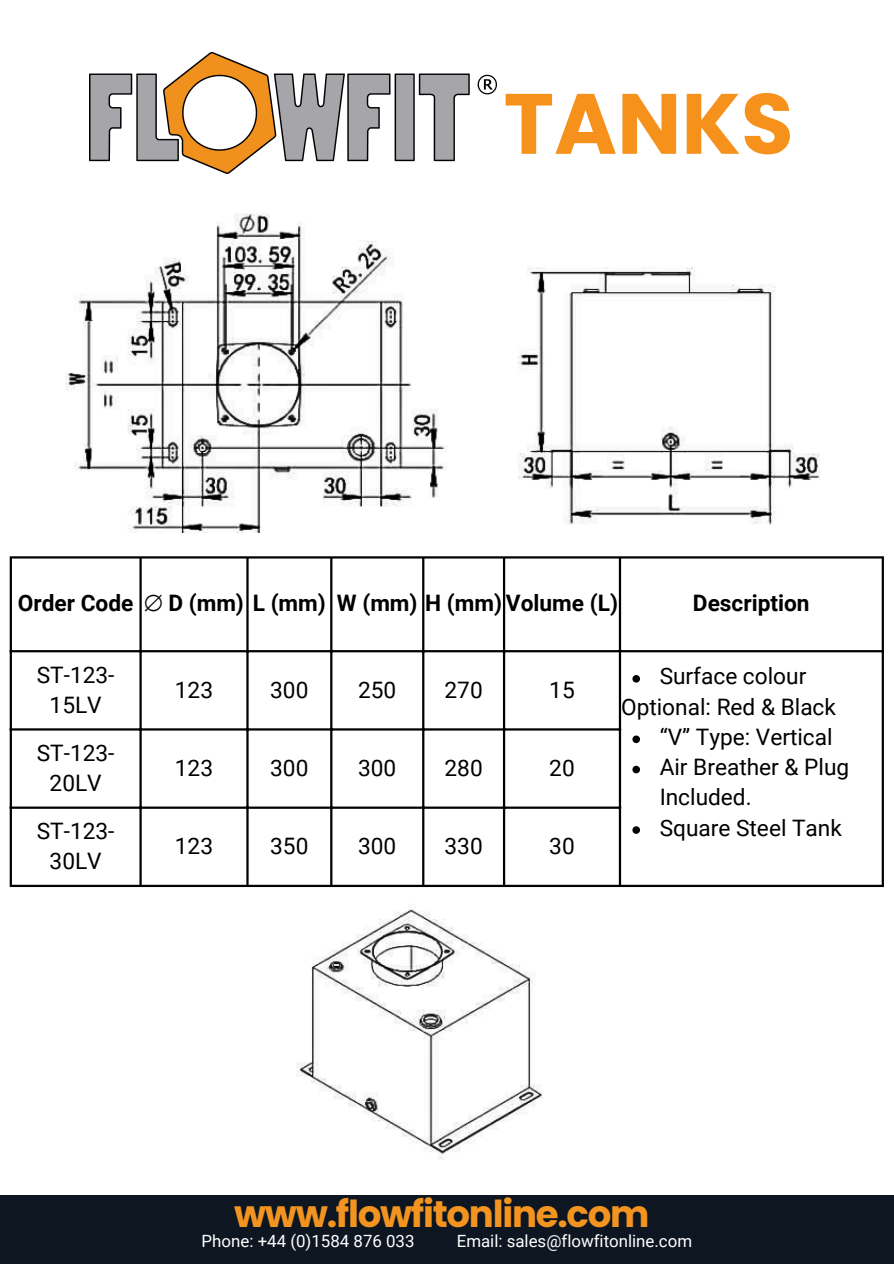
<style>
.page{position:relative;width:894px;height:1264px;background:#fff}
.page>*{position:absolute;margin:0;border:0;box-sizing:border-box;transform-origin:0 0}
.t1{font:700 85.35px "Poppins";color:#f6921c}
.t2{font:700 37.05px "Poppins";letter-spacing:-.035em;color:#f39420}
.t3{font:22.65px/30.3px "Roboto";color:#000;text-align:center}
.t4{font:700 22.65px "Roboto";color:#000}
.t5{font:16.8px "Roboto";color:#fff}
.s1{font-family:"Free Sans";font-weight:400}
</style>
<div class="page">
<img style="left:89px;top:53px;width:408px;height:120px">
<div style="left:0;top:1194px;width:893px;height:69px;background:#0d1621"></div>
<img style="left:65px;top:213px;width:755px;height:319px">
<svg style="left:632px;top:675px;width:7px;height:7px"></svg>
<svg style="left:632px;top:735px;width:7px;height:8px"></svg>
<svg style="left:632px;top:765px;width:7px;height:8px"></svg>
<svg style="left:632px;top:826px;width:7px;height:7px"></svg>
<hr style="left:10px;top:558px;width:2px;height:326px;background:#000">
<hr style="left:139px;top:558px;width:3px;height:326px;background:#000">
<hr style="left:246px;top:558px;width:2px;height:326px;background:#000">
<hr style="left:330px;top:558px;width:2px;height:326px;background:#000">
<hr style="left:422px;top:558px;width:2px;height:326px;background:#000">
<hr style="left:503px;top:558px;width:2px;height:326px;background:#000">
<hr style="left:618px;top:558px;width:3px;height:326px;background:#000">
<hr style="left:881px;top:558px;width:2px;height:326px;background:#000">
<hr style="left:10px;top:556px;width:873px;height:2px;background:#000">
<hr style="left:10px;top:650px;width:873px;height:2px;background:#000">
<hr style="left:10px;top:728px;width:611px;height:2px;background:#000">
<hr style="left:10px;top:806px;width:611px;height:2px;background:#000">
<hr style="left:10px;top:884px;width:873px;height:3px;background:#000">
<img style="left:296px;top:909px;width:247px;height:250px">
<h3 class="t1" style="left:503px;top:64px;width:291px">TANKS</h3>
<p class="t4" style="left:18px;top:590px;width:117px">Order Code</p>
<p class="t4" style="left:144px;top:590px;width:183px"><span class="s1">⌀</span> D (mm) L (mm)</p>
<p class="t4" style="left:337px;top:590px;width:282px">W (mm) H (mm) Volume (L)</p>
<p class="t4" style="left:692px;top:590px;width:118px">Description</p>
<p class="t3" style="left:37px;top:659px;width:79px">ST-123-<br>15LV</p>
<p class="t3" style="left:37px;top:738px;width:79px">ST-123-<br>20LV</p>
<p class="t3" style="left:37px;top:816px;width:79px">ST-123-<br>30LV</p>
<p class="t3" style="left:175px;top:674px;width:40px">123</p>
<p class="t3" style="left:270px;top:674px;width:40px">300</p>
<p class="t3" style="left:358px;top:674px;width:40px">250</p>
<p class="t3" style="left:444px;top:674px;width:40px">270</p>
<p class="t3" style="left:549px;top:674px;width:27px">15</p>
<p class="t3" style="left:175px;top:753px;width:40px">123</p>
<p class="t3" style="left:270px;top:753px;width:40px">300</p>
<p class="t3" style="left:358px;top:753px;width:40px">300</p>
<p class="t3" style="left:444px;top:753px;width:40px">280</p>
<p class="t3" style="left:549px;top:753px;width:27px">20</p>
<p class="t3" style="left:175px;top:831px;width:40px">123</p>
<p class="t3" style="left:270px;top:831px;width:40px">350</p>
<p class="t3" style="left:358px;top:831px;width:40px">300</p>
<p class="t3" style="left:444px;top:831px;width:40px">330</p>
<p class="t3" style="left:549px;top:831px;width:27px">30</p>
<p class="t3" style="left:659px;top:661px;width:148px">Surface colour</p>
<p class="t3" style="left:621px;top:692px;width:216px">Optional: Red &amp; Black</p>
<p class="t3" style="left:659px;top:722px;width:174px">“V” Type: Vertical</p>
<p class="t3" style="left:659px;top:752px;width:191px;text-align:left">Air Breather &amp; Plug<br>Included.</p>
<p class="t3" style="left:659px;top:812px;width:184px">Square Steel Tank</p>
<p class="t2" style="left:234px;top:1188px;width:417px">www.flowfitonline.com</p>
<h2 class="t5" style="left:201px;top:1231px;width:214px">Phone: +44 (0)1584 876 033</h2>
<h3 class="t5" style="left:456px;top:1231px;width:237px">Email: sales@flowfitonline.com</h3>
<p class="t5" style="left:187px;top:1233px;width:214px">Phone: +44 (0)1584 876 033</p>
<h1 class="t5" style="left:441px;top:1233px;width:237px">Email: sales@flowfitonline.com</h1>
</div>
